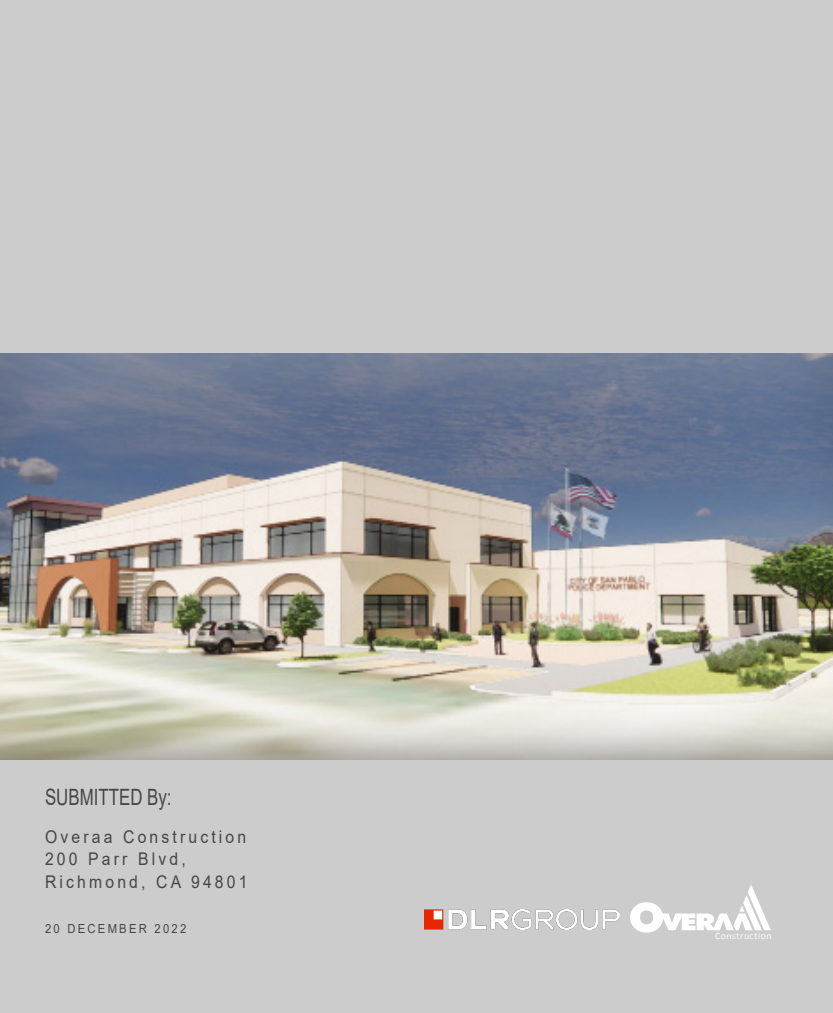
<style>
.page{position:relative;width:833px;height:1013px;background:#fff}
.page>*{position:absolute;margin:0;border:0;box-sizing:border-box;transform-origin:0 0}
.t1{font:22.5px "Arial";color:#464748;scale:.75 1}
.t2{font:17.5px "Arial";letter-spacing:.2em;color:#464748;scale:.9 1}
.t3{font:12.5px "Arial";letter-spacing:.2em;color:#464748;scale:.9 1}
.t4{font:9.75px "Calibri";letter-spacing:.045em;color:#fff}
</style>
<div class="page">
<img style="left:0;top:352px;width:832px;height:408px">
<div style="left:0;top:0;width:832px;height:352px;background:#ccc"></div>
<div style="left:0;top:760px;width:832px;height:252px;background:#ccc"></div>
<svg style="left:630px;top:885px;width:140px;height:47px"></svg>
<img style="left:424px;top:909px;width:196px;height:20px">
<p class="t1" style="left:45px;top:781px;width:170px">SUBMITTED By:</p>
<p class="t2" style="left:45px;top:824px;width:225px">Overaa Construction</p>
<p class="t2" style="left:45px;top:846px;width:158px">200 Parr Blvd,</p>
<p class="t2" style="left:45px;top:869px;width:226px">Richmond, CA 94801</p>
<p class="t3" style="left:45px;top:919px;width:158px">20 DECEMBER 2022</p>
<p class="t4" style="left:715px;top:930px;width:58px">Construction</p>
</div>
